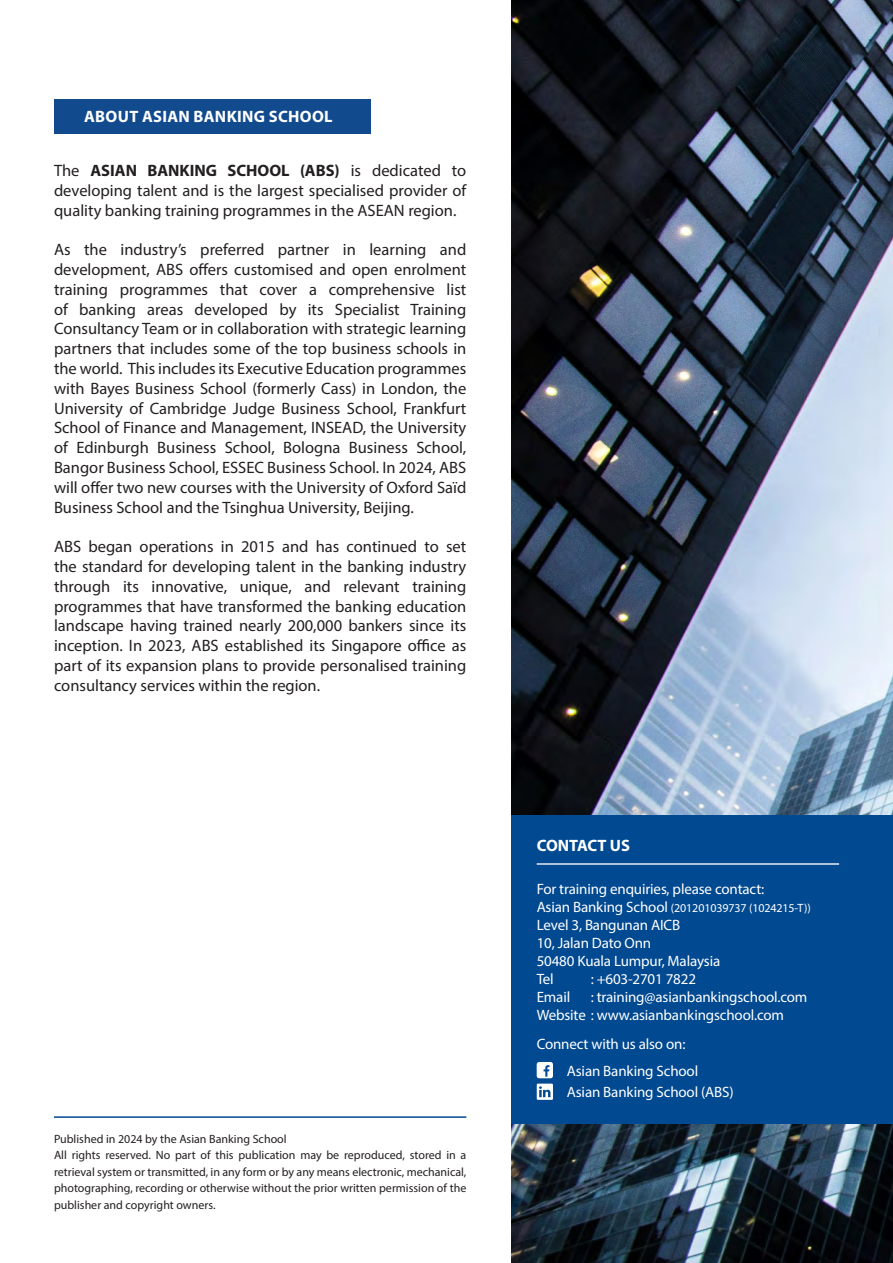
<style>
.page{position:relative;width:893px;height:1263px;background:#fff}
.page>*{position:absolute;margin:0;border:0;box-sizing:border-box;transform-origin:0 0}
.t1{font:16.5px/19.8px "Myriad Pro";color:#231f20;text-align:justify}
.t2{font:700 16.5px "Myriad Pro";letter-spacing:.02em;color:#fff}
.t3{font:700 16.5px "Myriad Pro";color:#fff}
.t4{font:15px "Myriad Pro";letter-spacing:-.01em;color:#fff}
.t5{font:12px/16.5px "Myriad Pro";color:#231f20;text-align:justify}
.t6{font:12px "Myriad Pro";letter-spacing:-.01em;color:#fff}
.s1{font-weight:700}
.s2{font-size:15px}
</style>
<div class="page">
<img style="left:511px;top:0;width:382px;height:1263px">
<div style="left:511px;top:815px;width:382px;height:309px;background:#014990"></div>
<hr style="left:537px;top:863px;width:302px;height:2px;background:#fff">
<svg style="left:537px;top:1062px;width:16px;height:38px"></svg>
<div style="left:54px;top:99px;width:317px;height:35px;background:#124a8e"></div>
<hr style="left:54px;top:1116px;width:412px;height:2px;background:#014990">
<p class="t2" style="left:84px;top:106px;width:250px">ABOUT ASIAN BANKING SCHOOL</p>
<p class="t1" style="left:54px;top:160px;width:414px">The <span class="s1">ASIAN BANKING SCHOOL (ABS)</span> is dedicated to developing talent and is the largest specialised provider of quality banking training programmes in the ASEAN region.</p>
<p class="t1" style="left:54px;top:239px;width:414px">As the industry’s preferred partner in learning and development, ABS offers customised and open enrolment training programmes that cover a comprehensive list of banking areas developed by its Specialist Training Consultancy Team or in collaboration with strategic learning partners that includes some of the top business schools in the world. This includes its Executive Education programmes with Bayes Business School (formerly Cass) in London, the University of Cambridge Judge Business School, Frankfurt School of Finance and Management, INSEAD, the University of Edinburgh Business School, Bologna Business School, Bangor Business School, ESSEC Business School. In 2024, ABS will offer two new courses with the University of Oxford Saïd Business School and the Tsinghua University, Beijing.</p>
<p class="t1" style="left:54px;top:536px;width:414px">ABS began operations in 2015 and has continued to set the standard for developing talent in the banking industry through its innovative, unique, and relevant training programmes that have transformed the banking education landscape having trained nearly 200,000 bankers since its inception. In 2023, ABS established its Singapore office as part of its expansion plans to provide personalised training consultancy services within the region.</p>
<p class="t5" style="left:54px;top:1130px;width:234px">Published in 2024 by the Asian Banking School</p>
<p class="t5" style="left:54px;top:1147px;width:414px">All rights reserved. No part of this publication may be reproduced, stored in a retrieval system or transmitted, in any form or by any means electronic, mechanical, photographing, recording or otherwise without the prior written permission of the publisher and copyright owners.</p>
<p class="t3" style="left:537px;top:835px;width:95px">CONTACT US</p>
<p class="t4" style="left:537px;top:880px;width:229px">For training enquiries, please contact:</p>
<p class="t6" style="left:537px;top:900px;width:276px"><span class="s2">Asian Banking School</span> (201201039737 (1024215-T))</p>
<p class="t4" style="left:537px;top:916px;width:145px">Level 3, Bangunan AICB</p>
<p class="t4" style="left:537px;top:934px;width:116px">10, Jalan Dato Onn</p>
<p class="t4" style="left:537px;top:952px;width:185px">50480 Kuala Lumpur, Malaysia</p>
<p class="t4" style="left:537px;top:970px;width:19px">Tel</p>
<p class="t4" style="left:591px;top:970px;width:107px">: +603-2701 7822</p>
<p class="t4" style="left:537px;top:988px;width:35px">Email</p>
<p class="t4" style="left:591px;top:988px;width:218px">: training@asianbankingschool.com</p>
<p class="t4" style="left:537px;top:1006px;width:249px">Website : www.asianbankingschool.com</p>
<p class="t4" style="left:537px;top:1035px;width:150px">Connect with us also on:</p>
<p class="t4" style="left:567px;top:1061px;width:133px">Asian Banking School</p>
<p class="t4" style="left:567px;top:1083px;width:168px">Asian Banking School (ABS)</p>
</div>
